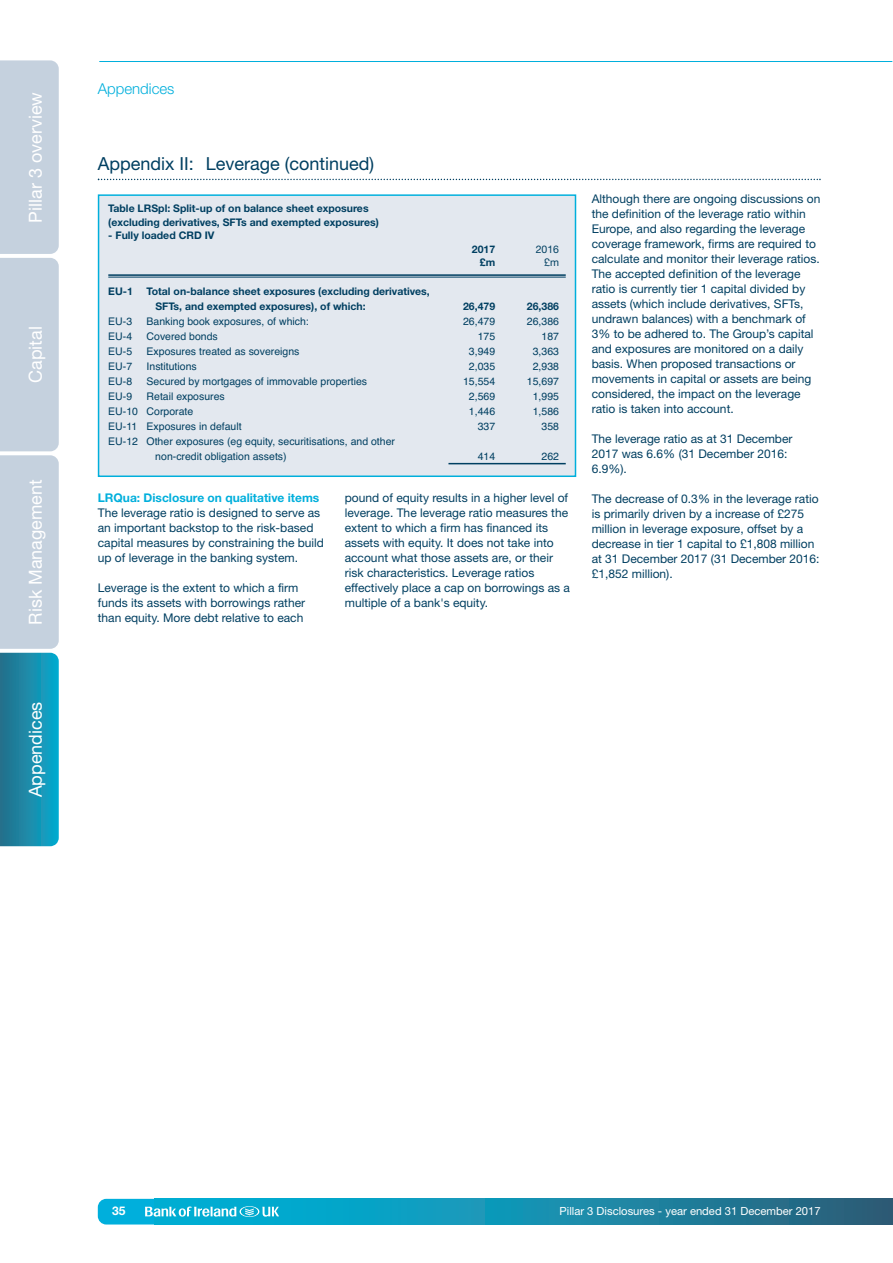
<style>
.page{position:relative;width:893px;height:1263px;background:#fff}
.page>*{position:absolute;margin:0;border:0;box-sizing:border-box;transform-origin:0 0}
.t1{font:18px "Helvetica Neue LT";color:#fff}
.t2{font:18px "Helvetica Neue LT";color:#003f61}
.t3{font:300 15px "Helvetica Neue LT";color:#00afdc}
.t4{font:12px/15px "Helvetica Neue LT";color:#003f61}
.t5{font:700 12px "Helvetica Neue LT";color:#00afdc}
.t6{font:700 12px "Helvetica Neue LT";color:#fff}
.t7{font:11.25px "Helvetica Neue LT";color:#fff}
.t8{font:10.5px/15px "Helvetica";color:#003f61}
.t9{font:700 10.5px/13.5px "Helvetica Neue LT";color:#003f61}
.t10{font:10.5px "Helvetica Neue LT";color:#003f61}
</style>
<div class="page">
<div style="left:98px;top:1199px;width:778px;height:25px;background:#00afdc;border-radius:9px"></div>
<div style="left:154px;top:1199px;width:739px;height:25px;background:linear-gradient(to right,#00b9e0,#2e637c)"></div>
<hr style="left:99px;top:61px;width:793px;height:1px;background:#00afdc">
<svg style="left:145px;top:1206px;width:134px;height:11px"></svg>
<svg style="left:0;top:60px;width:59px;height:786px;background:#9bc1d2"></svg>
<svg style="left:98px;top:179px;width:723px;height:1px"></svg>
<div style="left:99px;top:196px;width:476px;height:279px;background:#e3e8ef"></div>
<div style="left:98px;top:194px;width:478px;height:283px;border:2px solid #00afdc"></div>
<hr style="left:108px;top:274px;width:458px;height:2px;background:#003f61">
<hr style="left:108px;top:277px;width:458px;height:1px;background:#003f61">
<hr style="left:448px;top:463px;width:118px;height:1px;background:#003f61">
<h1 class="t1" style="left:29px;top:222px;width:132px;rotate:-90deg">Pillar 3 overview</h1>
<h1 class="t1" style="left:29px;top:383px;width:58px;rotate:-90deg">Capital</h1>
<h1 class="t1" style="left:29px;top:625px;width:147px;rotate:-90deg">Risk Management</h1>
<h1 class="t1" style="left:29px;top:797px;width:97px;rotate:-90deg">Appendices</h1>
<p class="t3" style="left:98px;top:83px;width:78px">Appendices</p>
<h1 class="t2" style="left:98px;top:157px;width:278px">Appendix II: Leverage (continued)</h1>
<p class="t9" style="left:108px;top:203px;width:272px">Table LRSpl: Split-up of on balance sheet exposures (excluding derivatives, SFTs and exempted exposures)</p>
<p class="t9" style="left:108px;top:230px;width:108px">- Fully loaded CRD IV</p>
<p class="t9" style="left:108px;top:285px;width:26px">EU-1</p>
<p class="t9" style="left:155px;top:285px;width:276px;line-height:15px;text-indent:-9px">Total on-balance sheet exposures (excluding derivatives,<br>SFTs, and exempted exposures), of which:</p>
<p class="t9" style="left:472px;top:243px;width:25px">2017</p>
<p class="t10" style="left:536px;top:245px;width:25px">2016</p>
<p class="t9" style="left:480px;top:257px;width:17px">£m</p>
<p class="t10" style="left:544px;top:259px;width:16px">£m</p>
<p class="t9" style="left:463px;top:300px;width:34px">26,479</p>
<p class="t9" style="left:527px;top:300px;width:34px">26,386</p>
<p class="t8" style="left:108px;top:314px;width:25px">EU-3</p>
<p class="t8" style="left:147px;top:314px;width:164px">Banking book exposures, of which:</p>
<p class="t8" style="left:463px;top:314px;width:34px">26,479</p>
<p class="t8" style="left:527px;top:314px;width:34px">26,386</p>
<p class="t8" style="left:108px;top:329px;width:25px">EU-4</p>
<p class="t8" style="left:147px;top:329px;width:73px">Covered bonds</p>
<p class="t8" style="left:478px;top:329px;width:19px">175</p>
<p class="t8" style="left:541px;top:329px;width:19px">187</p>
<p class="t8" style="left:108px;top:344px;width:25px">EU-5</p>
<p class="t8" style="left:147px;top:344px;width:154px">Exposures treated as sovereigns</p>
<p class="t8" style="left:469px;top:344px;width:28px">3,949</p>
<p class="t8" style="left:533px;top:344px;width:28px">3,363</p>
<p class="t8" style="left:108px;top:359px;width:25px">EU-7</p>
<p class="t8" style="left:147px;top:359px;width:52px">Institutions</p>
<p class="t8" style="left:469px;top:359px;width:28px">2,035</p>
<p class="t8" style="left:533px;top:359px;width:28px">2,938</p>
<p class="t8" style="left:108px;top:374px;width:25px">EU-8</p>
<p class="t8" style="left:147px;top:374px;width:222px">Secured by mortgages of immovable properties</p>
<p class="t8" style="left:463px;top:374px;width:34px">15,554</p>
<p class="t8" style="left:527px;top:374px;width:34px">15,697</p>
<p class="t8" style="left:108px;top:389px;width:25px">EU-9</p>
<p class="t8" style="left:147px;top:389px;width:80px">Retail exposures</p>
<p class="t8" style="left:469px;top:389px;width:28px">2,569</p>
<p class="t8" style="left:533px;top:389px;width:28px">1,995</p>
<p class="t8" style="left:108px;top:404px;width:86px">EU-10 Corporate</p>
<p class="t8" style="left:469px;top:404px;width:28px">1,446</p>
<p class="t8" style="left:533px;top:404px;width:28px">1,586</p>
<p class="t8" style="left:108px;top:419px;width:135px">EU-11 Exposures in default</p>
<p class="t8" style="left:478px;top:419px;width:19px">337</p>
<p class="t8" style="left:541px;top:419px;width:19px">358</p>
<p class="t8" style="left:155px;top:434px;width:241px;text-indent:-47px">EU-12 Other exposures (eg equity, securitisations, and other non-credit obligation assets)</p>
<p class="t8" style="left:478px;top:449px;width:19px">414</p>
<p class="t8" style="left:541px;top:449px;width:19px">262</p>
<p class="t5" style="left:98px;top:493px;width:223px">LRQua: Disclosure on qualitative items</p>
<p class="t4" style="left:98px;top:506px;width:228px">The leverage ratio is designed to serve as an important backstop to the risk-based capital measures by constraining the build up of leverage in the banking system.</p>
<p class="t4" style="left:98px;top:581px;width:209px">Leverage is the extent to which a firm funds its assets with borrowings rather than equity. More debt relative to each</p>
<p class="t4" style="left:345px;top:491px;width:227px">pound of equity results in a higher level of leverage. The leverage ratio measures the extent to which a firm has financed its assets with equity. It does not take into account what those assets are, or their risk characteristics. Leverage ratios effectively place a cap on borrowings as a multiple of a bank's equity.</p>
<p class="t4" style="left:592px;top:192px;width:230px">Although there are ongoing discussions on the definition of the leverage ratio within Europe, and also regarding the leverage coverage framework, firms are required to calculate and monitor their leverage ratios.<br>The accepted definition of the leverage ratio is currently tier 1 capital divided by assets (which include derivatives, SFTs, undrawn balances) with a benchmark of 3% to be adhered to. The Group’s capital and exposures are monitored on a daily basis. When proposed transactions or movements in capital or assets are being considered, the impact on the leverage ratio is taken into account.</p>
<p class="t4" style="left:592px;top:432px;width:202px">The leverage ratio as at 31 December<br>2017 was 6.6% (31 December 2016:<br>6.9%).</p>
<p class="t4" style="left:592px;top:492px;width:229px">The decrease of 0.3% in the leverage ratio is primarily driven by a increase of £275 million in leverage exposure, offset by a decrease in tier 1 capital to £1,808 million at 31 December 2017 (31 December 2016: £1,852 million).</p>
<p class="t6" style="left:112px;top:1206px;width:15px">35</p>
<p class="t7" style="left:560px;top:1206px;width:263px">Pillar 3 Disclosures - year ended 31 December 2017</p>
</div>
